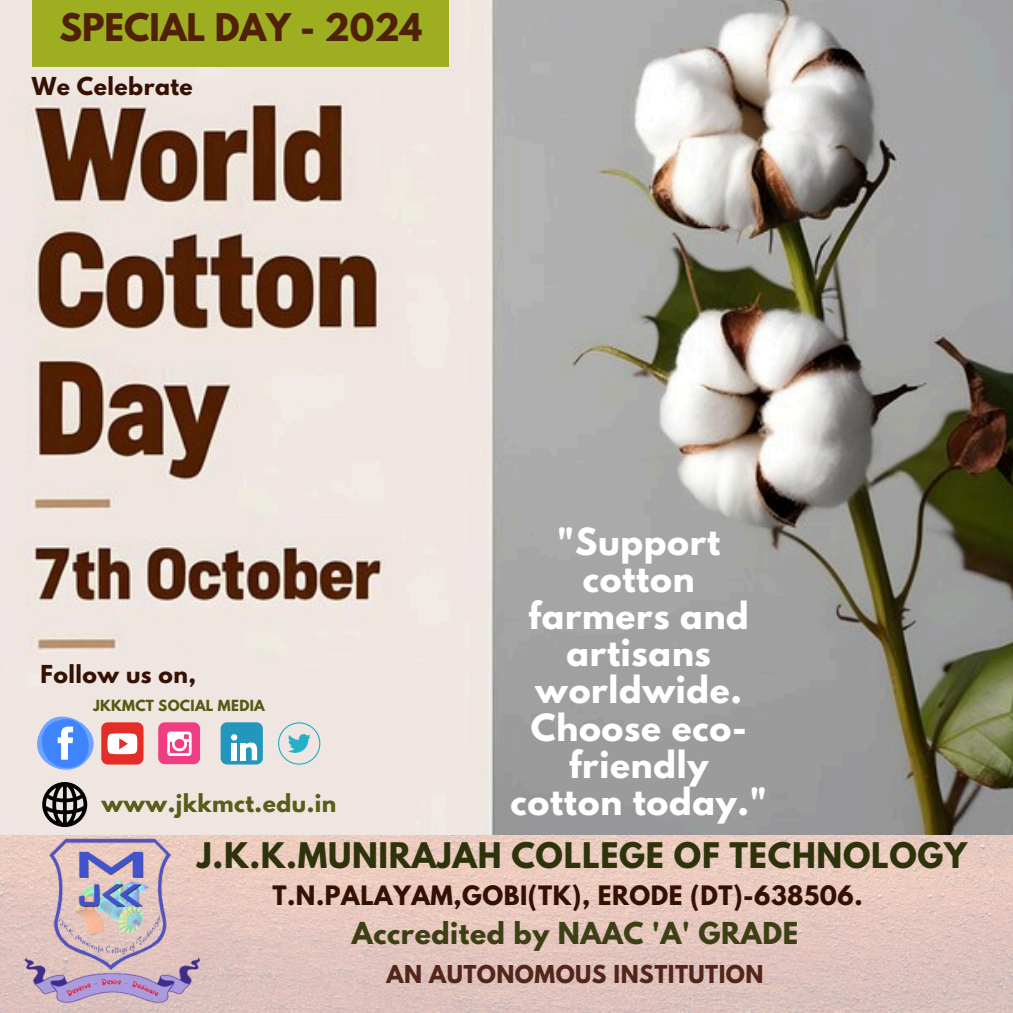
<style>
.page{position:relative;width:1013px;height:1013px;background:#fff}
.page>*{position:absolute;margin:0;border:0;box-sizing:border-box;transform-origin:0 0}
.t1{font:700 33.75px "League Spartan";color:#512107}
.t2{font:700 33.12px/37.1px "League Spartan";letter-spacing:.02em;color:#fff;text-align:center}
.t3{font:700 31.25px "League Spartan";letter-spacing:.02em;color:#2e330b}
.t4{font:700 26.75px "League Spartan";letter-spacing:.02em;color:#3d3f15}
.t5{font:700 23.75px "League Spartan";letter-spacing:.02em;color:#351104}
.t6{font:700 21.88px "League Spartan";letter-spacing:.02em;color:#351104}
.t7{font:700 21.88px "League Spartan";letter-spacing:.02em;color:#565e19}
.t8{font:700 21.75px "League Spartan";letter-spacing:.02em;color:#54251a}
.t9{font:700 13.62px "League Spartan";letter-spacing:.02em;color:#535b15}
</style>
<div class="page">
<img style="left:0;top:834px;width:1012px;height:178px">
<img style="left:22px;top:834px;width:181px;height:169px">
<img style="left:0;top:0;width:1012px;height:834px">
<img style="left:0;top:631px;width:360px;height:32px">
<div style="left:101px;top:722px;width:42px;height:42px;background:#e52d27;border-radius:6px"></div>
<div style="left:158px;top:722px;width:42px;height:42px;background:#ef3c82;border-radius:6px"></div>
<svg style="left:167px;top:731px;width:25px;height:25px"></svg>
<div style="left:221px;top:722px;width:42px;height:42px;background:#2197bd;border-radius:6px"></div>
<svg style="left:231px;top:734px;width:6px;height:6px"></svg>
<div style="left:231px;top:742px;width:6px;height:18px;background:#fff"></div>
<div style="left:240px;top:742px;width:5px;height:18px;background:#fff"></div>
<svg style="left:244px;top:742px;width:13px;height:18px"></svg>
<svg style="left:278px;top:722px;width:42px;height:42px;background:#c1d9db"></svg>
<svg style="left:22px;top:699px;width:115px;height:128px;background:#c6bdc9"></svg>
<div style="left:32px;top:0;width:417px;height:66px;background:#9dae21"></div>
<p class="t1" style="left:59px;top:10px;width:364px">SPECIAL DAY - 2024</p>
<p class="t6" style="left:32px;top:75px;width:163px">We Celebrate</p>
<p class="t6" style="left:41px;top:663px;width:157px">Follow us on,</p>
<p class="t9" style="left:93px;top:699px;width:173px">JKKMCT SOCIAL MEDIA</p>
<p class="t7" style="left:101px;top:792px;width:236px">www.jkkmct.edu.in</p>
<p class="t2" style="left:510px;top:527px;width:258px">"Support cotton farmers and artisans worldwide.<br>Choose eco&shy;friendly cotton today."</p>
<p class="t3" style="left:197px;top:840px;width:771px">J.K.K.MUNIRAJAH COLLEGE OF TECHNOLOGY</p>
<h5 class="t5" style="left:272px;top:884px;width:591px">T.N.PALAYAM,GOBI(TK), ERODE (DT)-638506.</h5>
<p class="t4" style="left:352px;top:920px;width:448px">Accredited by NAAC 'A' GRADE</p>
<h5 class="t8" style="left:386px;top:963px;width:378px">AN AUTONOMOUS INSTITUTION</h5>
</div>
